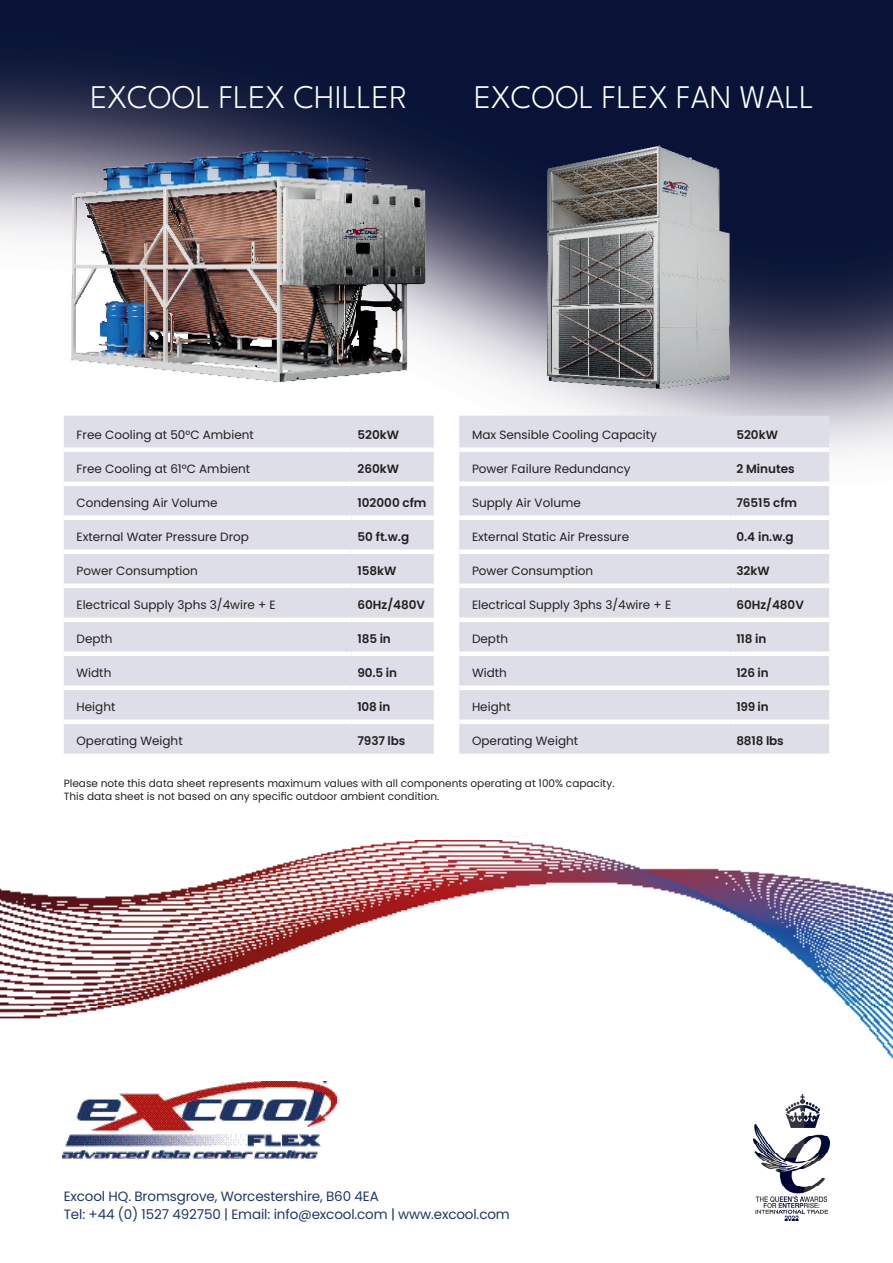
<style>
.page{position:relative;width:893px;height:1263px;background:#fff}
.page>*{position:absolute;margin:0;border:0;box-sizing:border-box;transform-origin:0 0}
.t1{font:100 33px "League Spartan";letter-spacing:.005em;color:#fff}
.t2{font:13.5px/18px "Poppins";letter-spacing:-.01em;color:#1d386b}
.t3{font:12px "Poppins";color:#231f20}
.t4{font:600 12px "Poppins";color:#231f20}
.t5{font:10.5px/12.6px "Poppins";color:#231f20}
</style>
<div class="page">
<img style="left:0;top:0;width:893px;height:1159px">
<img style="left:63px;top:1082px;width:273px;height:76px">
<img style="left:754px;top:1094px;width:75px;height:127px">
<div style="left:459px;top:416px;width:370px;height:338px;background:#dddee7"></div>
<div style="left:459px;top:447px;width:271px;height:5px;background:#fff"></div>
<div style="left:730px;top:447px;width:99px;height:5px;background:#fff"></div>
<div style="left:459px;top:481px;width:271px;height:5px;background:#fff"></div>
<div style="left:730px;top:481px;width:99px;height:5px;background:#fff"></div>
<div style="left:459px;top:515px;width:271px;height:5px;background:#fff"></div>
<div style="left:730px;top:515px;width:99px;height:5px;background:#fff"></div>
<div style="left:459px;top:549px;width:271px;height:5px;background:#fff"></div>
<div style="left:730px;top:549px;width:99px;height:5px;background:#fff"></div>
<div style="left:459px;top:583px;width:271px;height:5px;background:#fff"></div>
<div style="left:730px;top:583px;width:99px;height:5px;background:#fff"></div>
<div style="left:459px;top:617px;width:271px;height:5px;background:#fff"></div>
<div style="left:730px;top:617px;width:99px;height:5px;background:#fff"></div>
<div style="left:459px;top:651px;width:271px;height:5px;background:#fff"></div>
<div style="left:730px;top:651px;width:99px;height:5px;background:#fff"></div>
<hr style="left:459px;top:686px;width:271px;height:4px;background:#fff">
<hr style="left:730px;top:686px;width:99px;height:4px;background:#fff">
<hr style="left:459px;top:720px;width:271px;height:4px;background:#fff">
<hr style="left:730px;top:720px;width:99px;height:4px;background:#fff">
<hr style="left:459px;top:754px;width:271px;height:4px;background:#fff">
<hr style="left:730px;top:754px;width:99px;height:4px;background:#fff">
<div style="left:64px;top:416px;width:370px;height:338px;background:#dddee7"></div>
<div style="left:64px;top:481px;width:287px;height:5px;background:#fff"></div>
<div style="left:351px;top:481px;width:83px;height:5px;background:#fff"></div>
<div style="left:64px;top:515px;width:287px;height:5px;background:#fff"></div>
<div style="left:351px;top:515px;width:83px;height:5px;background:#fff"></div>
<div style="left:64px;top:549px;width:287px;height:5px;background:#fff"></div>
<div style="left:351px;top:549px;width:83px;height:5px;background:#fff"></div>
<div style="left:64px;top:583px;width:287px;height:5px;background:#fff"></div>
<div style="left:351px;top:583px;width:83px;height:5px;background:#fff"></div>
<div style="left:64px;top:617px;width:287px;height:5px;background:#fff"></div>
<div style="left:351px;top:617px;width:83px;height:5px;background:#fff"></div>
<div style="left:64px;top:651px;width:287px;height:5px;background:#fff"></div>
<div style="left:351px;top:651px;width:83px;height:5px;background:#fff"></div>
<hr style="left:64px;top:686px;width:287px;height:4px;background:#fff">
<hr style="left:351px;top:686px;width:83px;height:4px;background:#fff">
<hr style="left:64px;top:720px;width:287px;height:4px;background:#fff">
<hr style="left:351px;top:720px;width:83px;height:4px;background:#fff">
<hr style="left:64px;top:754px;width:287px;height:4px;background:#fff">
<hr style="left:351px;top:754px;width:83px;height:4px;background:#fff">
<div style="left:64px;top:447px;width:287px;height:5px;background:#fff"></div>
<div style="left:351px;top:447px;width:83px;height:5px;background:#fff"></div>
<img style="left:498px;top:136px;width:281px;height:268px">
<img style="left:0;top:136px;width:434px;height:268px">
<img style="left:0;top:840px;width:893px;height:236px">
<p class="t1" style="left:90px;top:73px;width:318px">EXCOOL FLEX CHILLER</p>
<p class="t1" style="left:474px;top:73px;width:341px">EXCOOL FLEX FAN WALL</p>
<p class="t3" style="left:77px;top:428px;width:179px">Free Cooling at 50°C Ambient</p>
<p class="t4" style="left:357px;top:428px;width:43px">520kW</p>
<p class="t3" style="left:77px;top:462px;width:175px">Free Cooling at 61°C Ambient</p>
<p class="t4" style="left:357px;top:462px;width:43px">260kW</p>
<p class="t3" style="left:77px;top:496px;width:143px">Condensing Air Volume</p>
<p class="t4" style="left:357px;top:496px;width:71px">102000 cfm</p>
<p class="t3" style="left:77px;top:530px;width:174px">External Water Pressure Drop</p>
<p class="t4" style="left:357px;top:530px;width:53px">50 ft.w.g</p>
<p class="t3" style="left:77px;top:564px;width:123px">Power Consumption</p>
<p class="t4" style="left:357px;top:564px;width:41px">158kW</p>
<p class="t3" style="left:77px;top:598px;width:201px">Electrical Supply 3phs 3/4wire + E</p>
<p class="t4" style="left:357px;top:598px;width:69px">60Hz/480V</p>
<p class="t3" style="left:77px;top:632px;width:38px">Depth</p>
<p class="t4" style="left:357px;top:632px;width:35px">185 in</p>
<p class="t3" style="left:77px;top:666px;width:36px">Width</p>
<p class="t4" style="left:357px;top:666px;width:41px">90.5 in</p>
<p class="t3" style="left:77px;top:700px;width:40px">Height</p>
<p class="t4" style="left:357px;top:700px;width:34px">108 in</p>
<p class="t3" style="left:77px;top:734px;width:108px">Operating Weight</p>
<p class="t4" style="left:357px;top:734px;width:49px">7937 lbs</p>
<p class="t5" style="left:64px;top:777px;width:552px">Please note this data sheet represents maximum values with all components operating at 100% capacity.<br>This data sheet is not based on any specific outdoor ambient condition.</p>
<p class="t3" style="left:472px;top:428px;width:186px">Max Sensible Cooling Capacity</p>
<p class="t4" style="left:736px;top:428px;width:43px">520kW</p>
<p class="t3" style="left:472px;top:462px;width:160px">Power Failure Redundancy</p>
<p class="t4" style="left:736px;top:462px;width:60px">2 Minutes</p>
<p class="t3" style="left:472px;top:496px;width:110px">Supply Air Volume</p>
<p class="t4" style="left:736px;top:496px;width:62px">76515 cfm</p>
<p class="t3" style="left:472px;top:530px;width:159px">External Static Air Pressure</p>
<p class="t4" style="left:736px;top:530px;width:59px">0.4 in.w.g</p>
<p class="t3" style="left:472px;top:564px;width:123px">Power Consumption</p>
<p class="t4" style="left:736px;top:564px;width:35px">32kW</p>
<p class="t3" style="left:472px;top:598px;width:201px">Electrical Supply 3phs 3/4wire + E</p>
<p class="t4" style="left:736px;top:598px;width:69px">60Hz/480V</p>
<p class="t3" style="left:472px;top:632px;width:38px">Depth</p>
<p class="t4" style="left:736px;top:632px;width:31px">118 in</p>
<p class="t3" style="left:472px;top:666px;width:36px">Width</p>
<p class="t4" style="left:736px;top:666px;width:34px">126 in</p>
<p class="t3" style="left:472px;top:700px;width:40px">Height</p>
<p class="t4" style="left:736px;top:700px;width:34px">199 in</p>
<p class="t3" style="left:472px;top:734px;width:108px">Operating Weight</p>
<p class="t4" style="left:736px;top:734px;width:49px">8818 lbs</p>
<p class="t2" style="left:64px;top:1187px;width:447px">Excool HQ. Bromsgrove, Worcestershire, B60 4EA<br>Tel: +44 (0) 1527 492750 | Email: info@excool.com | www.excool.com</p>
</div>
